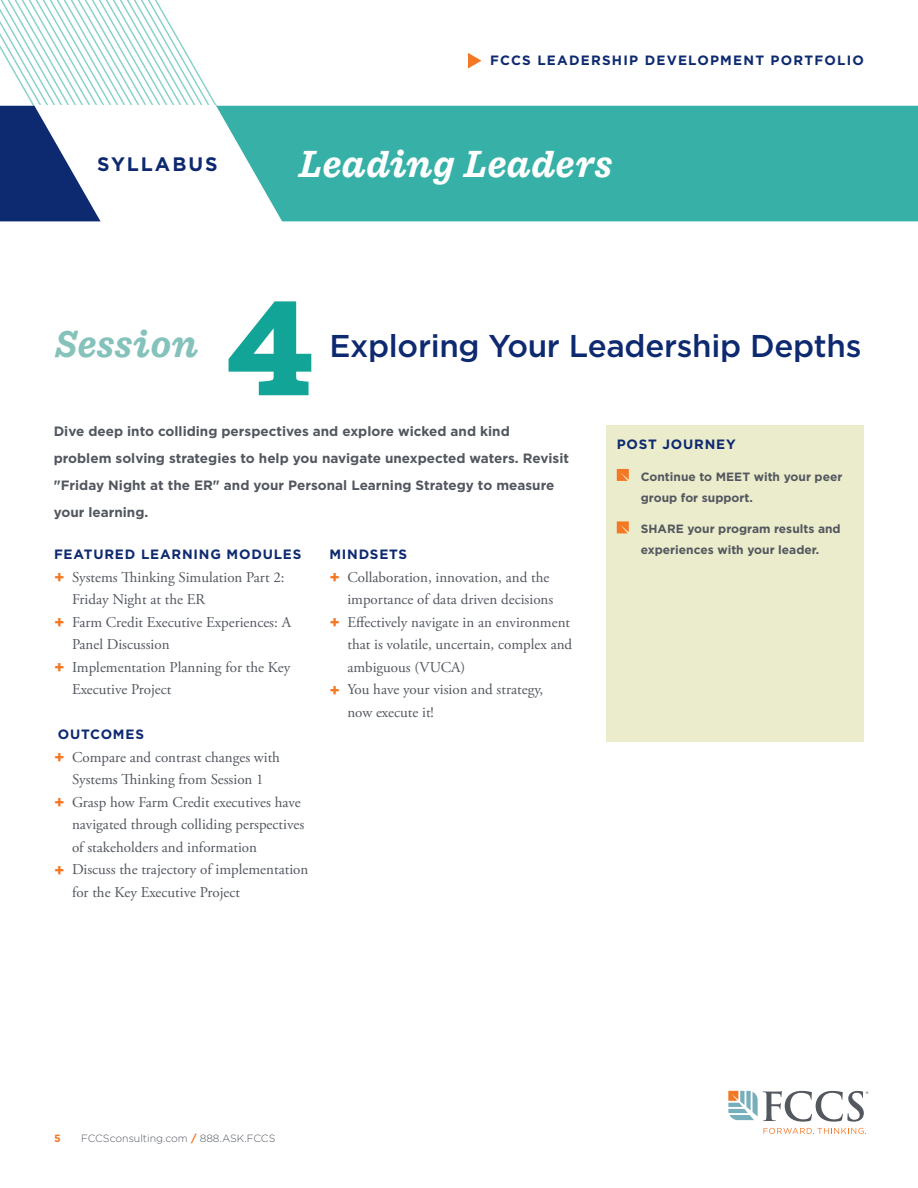
<style>
.page{position:relative;width:918px;height:1188px;background:#fff}
.page>*{position:absolute;margin:0;border:0;box-sizing:border-box;transform-origin:0 0}
.Folio{font:800 145.5px "Macklin Slab";color:#13a498}
.Syllabus_Header{font:italic 700 40.5px "Macklin Slab";letter-spacing:-.01em;color:#fff}
.Syllabus_Header-2{font:italic 700 40.5px "Macklin Slab";color:#84c2bb}
.Title_Gotham{font:500 31.5px "Gotham";letter-spacing:-.01em;color:#0d2970}
.Syllabus{font:700 19.5px "Gotham";letter-spacing:.1em;color:#0d2970}
.Body_copy_bullets{font:15px/22.5px "Adobe Garamond Pro";color:#52575f}
.Body_copy_Intro_Goth{font:700 13.5px/27px "Gotham";color:#52575f}
.Subhead_Gotham_9_AC{font:700 13.5px "Gotham";letter-spacing:.09em;color:#0d2970}
.Subhead_Gotham_11_AC{font:700 13.5px "Gotham";letter-spacing:.06em;color:#0d2970}
.Body_copy_bullets-2{font:700 13.5px "Gotham";letter-spacing:.06em;color:#0d2970}
.Subhead_Gotham_9_AC-2{font:700 13.5px "Gotham";letter-spacing:.06em;color:#0d2970}
.Sidebar_bullets_Gray{font:700 12px/21px "Gotham";color:#52575f}
.Folio-2{font:300 10.5px "Gotham";color:#52575f}
.Folio-3{font:700 10.5px "Gotham";color:#f47723}
.s1{font-family:"Gotham";font-weight:700;font-size:16.5px;color:#f47723}
.s2{font-weight:700;color:#f47723}
</style>
<div class="page">
<div style="left:284px;top:106px;width:634px;height:115px;background:#37b1a7"></div>
<div style="left:607px;top:426px;width:257px;height:316px;background:#ebeccb"></div>
<svg style="left:763px;top:1128px;width:103px;height:6px"></svg>
<svg style="left:728px;top:1091px;width:140px;height:31px"></svg>
<svg style="left:0;top:0;width:284px;height:222px"></svg>
<svg style="left:617px;top:469px;width:12px;height:12px"></svg>
<svg style="left:617px;top:521px;width:12px;height:12px"></svg>
<p class="Subhead_Gotham_9_AC" style="left:490px;top:51px;width:375px">FCCS LEADERSHIP DEVELOPMENT PORTFOLIO</p>
<p class="Syllabus" style="left:97px;top:151px;width:122px">SYLLABUS</p>
<p class="Syllabus_Header" style="left:299px;top:140px;width:315px">Leading Leaders</p>
<p class="Syllabus_Header-2" style="left:54px;top:320px;width:146px">Session</p>
<p class="Folio" style="left:226px;top:265px;width:90px">4</p>
<p class="Title_Gotham" style="left:329px;top:325px;width:534px">Exploring Your Leadership Depths</p>
<p class="Body_copy_Intro_Goth" style="left:54px;top:418px;width:517px">Dive deep into colliding perspectives and explore wicked and kind problem solving strategies to help you navigate unexpected waters. Revisit "Friday Night at the ER" and your Personal Learning Strategy to measure your learning.</p>
<p class="Subhead_Gotham_11_AC" style="left:54px;top:546px;width:249px">FEATURED LEARNING MODULES</p>
<p class="Body_copy_bullets" style="left:72px;top:567px;width:214px;text-indent:-18px"><span class="s1">+</span> Systems Thinking Simulation Part 2:<br>Friday Night at the ER</p>
<p class="Body_copy_bullets" style="left:72px;top:612px;width:221px;text-indent:-18px"><span class="s1">+</span> Farm Credit Executive Experiences: A<br>Panel Discussion</p>
<p class="Body_copy_bullets" style="left:72px;top:657px;width:220px;text-indent:-18px"><span class="s1">+</span> Implementation Planning for the Key<br>Executive Project</p>
<p class="Body_copy_bullets-2" style="left:58px;top:726px;width:88px">OUTCOMES</p>
<p class="Body_copy_bullets" style="left:54px;top:747px;width:228px;text-align:center"><span class="s1">+</span> Compare and contrast changes with<br>Systems Thinking from Session 1</p>
<p class="Body_copy_bullets" style="left:72px;top:792px;width:234px;text-indent:-18px"><span class="s1">+</span> Grasp how Farm Credit executives have navigated through colliding perspectives of stakeholders and information</p>
<p class="Body_copy_bullets" style="left:72px;top:859px;width:238px;text-indent:-18px"><span class="s1">+</span> Discuss the trajectory of implementation for the Key Executive Project</p>
<p class="Body_copy_bullets-2" style="left:329px;top:546px;width:79px">MINDSETS</p>
<p class="Body_copy_bullets" style="left:329px;top:567px;width:225px;text-align:right"><span class="s1">+</span> Collaboration, innovation, and the importance of data driven decisions</p>
<p class="Body_copy_bullets" style="left:347px;top:612px;width:226px;text-indent:-18px"><span class="s1">+</span> Effectively navigate in an environment that is volatile, uncertain, complex and ambiguous (VUCA)</p>
<p class="Body_copy_bullets" style="left:347px;top:679px;width:198px;text-indent:-18px"><span class="s1">+</span> You have your vision and strategy, now execute it!</p>
<p class="Subhead_Gotham_9_AC-2" style="left:617px;top:436px;width:121px">POST JOURNEY</p>
<p class="Sidebar_bullets_Gray" style="left:641px;top:466px;width:203px">Continue to MEET with your peer group for support.</p>
<p class="Sidebar_bullets_Gray" style="left:641px;top:519px;width:201px">SHARE your program results and experiences with your leader.</p>
<p class="Folio-3" style="left:54px;top:1132px;width:8px">5</p>
<p class="Folio-2" style="left:81px;top:1132px;width:196px">FCCSconsulting.com <span class="s2">/</span> 888.ASK.FCCS</p>
</div>
